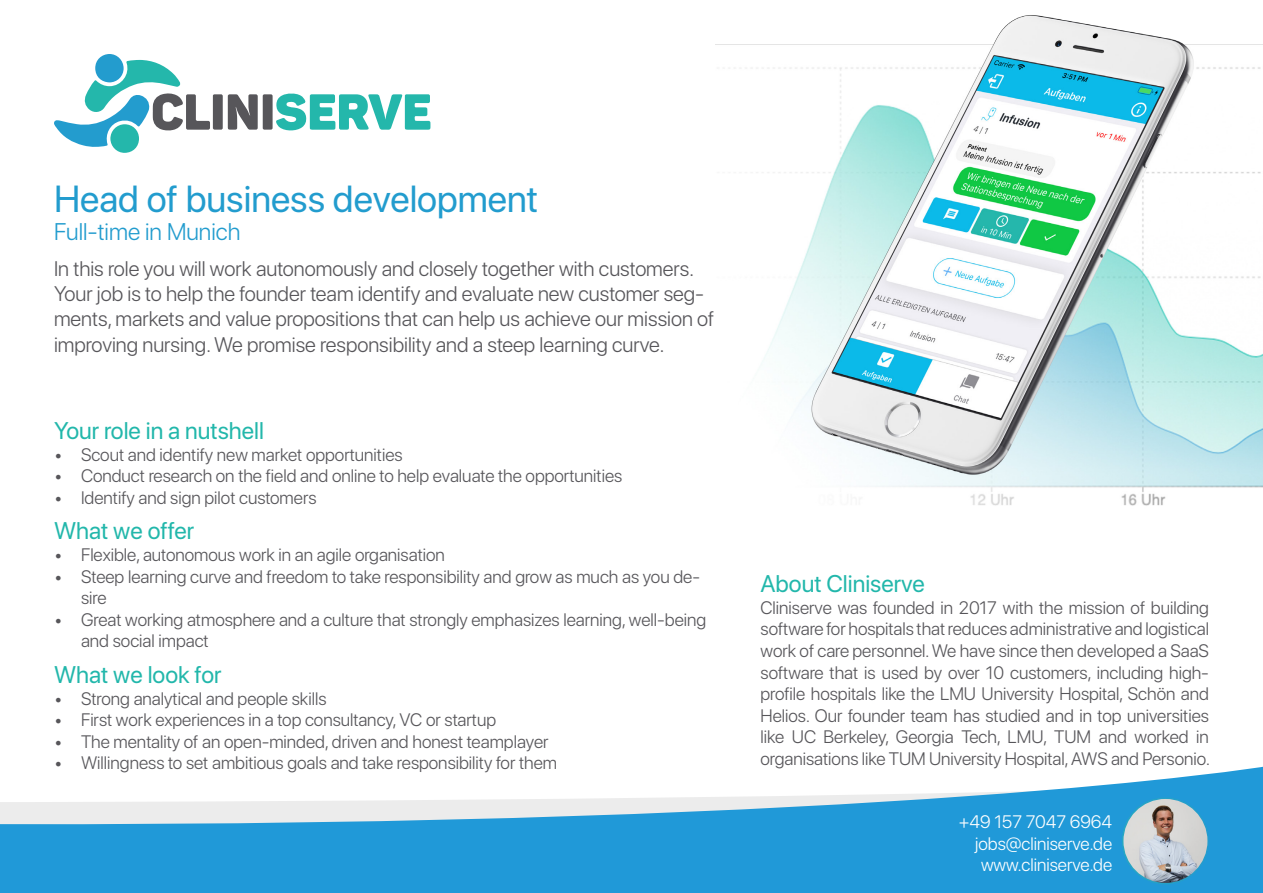
<style>
.page{position:relative;width:1263px;height:893px;background:#fff}
.page>*{position:absolute;margin:0;border:0;box-sizing:border-box;transform-origin:0 0}
.t1{font:37.5px "SF Pro Display";color:#229cce}
.t2{font:24px "SF Pro Display";color:#22b7ab}
.t3{font:300 24px "SF Pro Display";color:#229cce}
.t4{font:300 21px/25.2px "SF Pro Display";color:#57565a}
.t5{font:300 18px/21.6px "SF Pro Display";color:#57565a}
.t6{font:300 18px "SF Pro Display";color:#fff}
</style>
<div class="page">
<svg style="left:0;top:766px;width:1263px;height:127px;fill:#2099d8"></svg>
<img style="left:1123px;top:798px;width:85px;height:86px;border-radius:43px">
<div style="left:1122px;top:797px;width:87px;height:87px;border:2px solid #fff;border-radius:50%"></div>
<div style="left:110px;top:124px;width:29px;height:29px;background:#24b7ab;border-radius:50%"></div>
<div style="left:95px;top:54px;width:29px;height:28px;background:#239cce;border-radius:50%"></div>
<svg style="left:54px;top:60px;width:376px;height:87px"></svg>
<img style="left:715px;top:15px;width:548px;height:491px">
<p class="t1" style="left:54px;top:170px;width:486px">Head of business development</p>
<p class="t3" style="left:54px;top:214px;width:188px">Full-time in Munich</p>
<p class="t4" style="left:54px;top:257px;width:662px">In this role you will work autonomously and closely together with customers.<br>Your job is to help the founder team identify and evaluate new customer seg&shy;ments, markets and value propositions that can help us achieve our mission of improving nursing. We promise responsibility and a steep learning curve.</p>
<p class="t2" style="left:54px;top:412px;width:211px">Your role in a nutshell</p>
<p class="t5" style="left:54px;top:444px;width:350px">• Scout and identify new market opportunities</p>
<p class="t5" style="left:54px;top:466px;width:570px">• Conduct research on the field and online to help evaluate the opportunities</p>
<p class="t5" style="left:54px;top:487px;width:264px">• Identify and sign pilot customers</p>
<p class="t2" style="left:54px;top:512px;width:142px">What we offer</p>
<p class="t5" style="left:54px;top:544px;width:392px">• Flexible, autonomous work in an agile organisation</p>
<p class="t5" style="left:81px;top:566px;width:620px;text-indent:-27px">• Steep learning curve and freedom to take responsibility and grow as much as you de&shy;sire</p>
<p class="t5" style="left:81px;top:609px;width:627px;text-indent:-27px">• Great working atmosphere and a culture that strongly emphasizes learning, well-being and social impact</p>
<p class="t2" style="left:54px;top:656px;width:169px">What we look for</p>
<p class="t5" style="left:54px;top:688px;width:274px">• Strong analytical and people skills</p>
<p class="t5" style="left:54px;top:709px;width:444px">• First work experiences in a top consultancy, VC or startup</p>
<p class="t5" style="left:54px;top:731px;width:496px">• The mentality of an open-minded, driven and honest teamplayer</p>
<p class="t5" style="left:54px;top:753px;width:505px">• Willingness to set ambitious goals and take responsibility for them</p>
<p class="t2" style="left:760px;top:565px;width:166px">About Cliniserve</p>
<p class="t5" style="left:760px;top:597px;width:451px;text-align:justify">Cliniserve was founded in 2017 with the mission of building software for hospitals that reduces administrative and logistical work of care personnel. We have since then developed a SaaS software that is used by over 10 customers, including high&shy;profile hospitals like the LMU University Hospital, Schön and Helios. Our founder team has studied and in top universities like UC Berkeley, Georgia Tech, LMU, TUM and worked in organisations like TUM University Hospital, AWS and Personio.</p>
<p class="t6" style="left:959px;top:809px;width:155px">+49 157 7047 6964</p>
<p class="t6" style="left:975px;top:830px;width:138px">jobs@cliniserve.de</p>
<p class="t6" style="left:981px;top:852px;width:133px">www.cliniserve.de</p>
</div>
